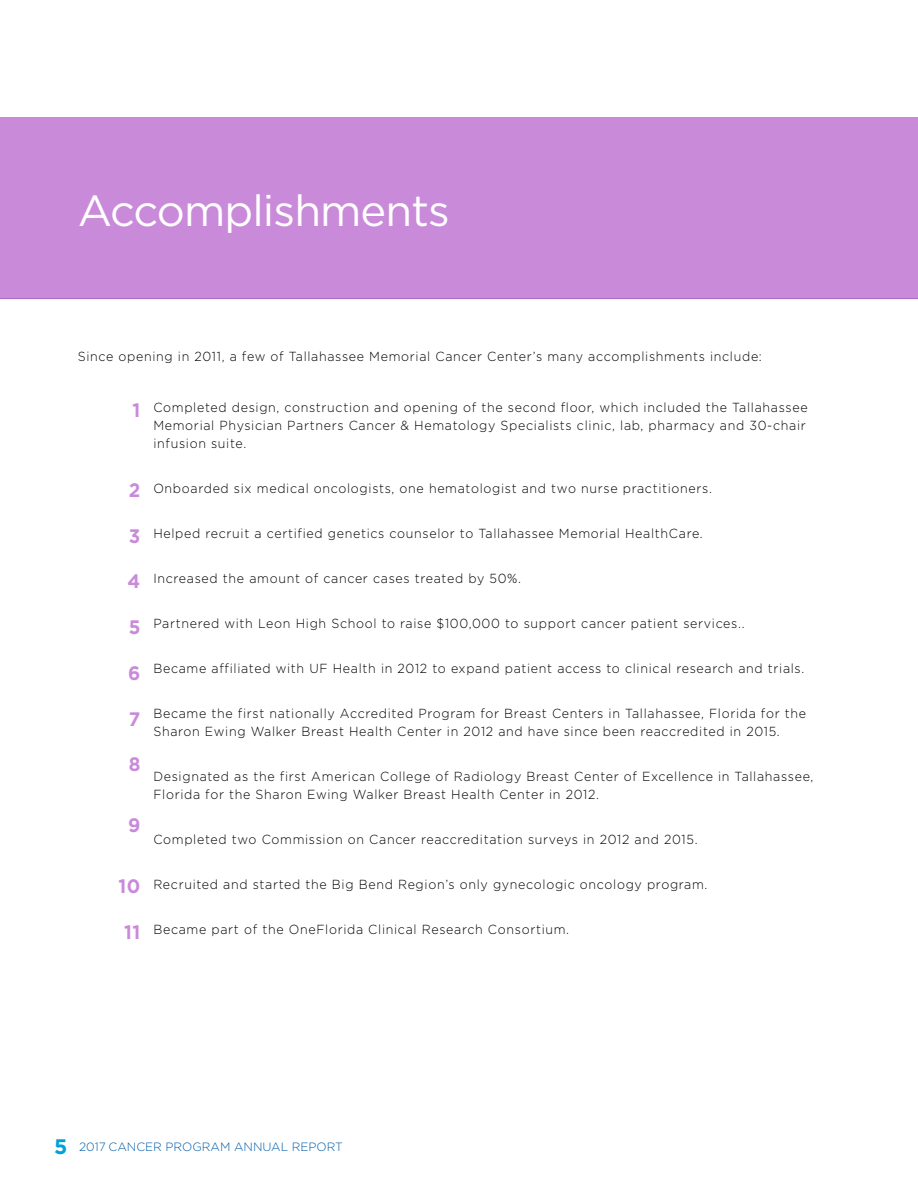
<style>
.page{position:relative;width:918px;height:1188px;background:#fff}
.page>*{position:absolute;margin:0;border:0;box-sizing:border-box;transform-origin:0 0}
.t1{font:43.5px "Gotham";letter-spacing:-.02em;color:#fff}
.t2{font:700 19.5px "Gotham";color:#ca8ada;scale:.95 1}
.t3{font:300 13.2px/18px "Gotham";letter-spacing:.055em;color:#000;scale:.95 1}
.t4{font:300 12px "Gotham";color:#005daa}
.s1{font-weight:700;font-size:21px;color:#00a0df}
</style>
<div class="page">
<hr style="left:0;top:298px;width:918px;height:1px;background:#a15cc0">
<div style="left:0;top:117px;width:918px;height:181px;background:#ca8ada"></div>
<h1 class="t1" style="left:78px;top:182px;width:374px">Accomplishments</h1>
<p class="t3" style="left:78px;top:347px;width:722px">Since opening in 2011, a few of Tallahassee Memorial Cancer Center’s many accomplishments include:</p>
<h2 class="t2" style="left:133px;top:397px;width:10px">1</h2>
<h2 class="t2" style="left:129px;top:477px;width:14px">2</h2>
<h2 class="t2" style="left:129px;top:523px;width:14px">3</h2>
<h2 class="t2" style="left:128px;top:568px;width:15px">4</h2>
<h2 class="t2" style="left:129px;top:614px;width:14px">5</h2>
<h2 class="t2" style="left:128px;top:660px;width:14px">6</h2>
<h2 class="t2" style="left:129px;top:706px;width:14px">7</h2>
<h2 class="t2" style="left:129px;top:751px;width:14px">8</h2>
<h2 class="t2" style="left:128px;top:812px;width:14px">9</h2>
<h2 class="t2" style="left:119px;top:873px;width:25px">10</h2>
<h2 class="t2" style="left:124px;top:919px;width:19px">11</h2>
<p class="t3" style="left:153px;top:398px;width:690px">Completed design, construction and opening of the second floor, which included the Tallahassee<br>Memorial Physician Partners Cancer &amp; Hematology Specialists clinic, lab, pharmacy and 30-chair infusion suite.</p>
<p class="t3" style="left:153px;top:479px;width:590px">Onboarded six medical oncologists, one hematologist and two nurse practitioners.</p>
<p class="t3" style="left:153px;top:524px;width:580px">Helped recruit a certified genetics counselor to Tallahassee Memorial HealthCare.</p>
<p class="t3" style="left:153px;top:569px;width:389px">Increased the amount of cancer cases treated by 50%.</p>
<p class="t3" style="left:153px;top:614px;width:624px">Partnered with Leon High School to raise $100,000 to support cancer patient services..</p>
<p class="t3" style="left:153px;top:659px;width:687px">Became affiliated with UF Health in 2012 to expand patient access to clinical research and trials.</p>
<p class="t3" style="left:153px;top:704px;width:689px">Became the first nationally Accredited Program for Breast Centers in Tallahassee, Florida for the<br>Sharon Ewing Walker Breast Health Center in 2012 and have since been reaccredited in 2015.</p>
<p class="t3" style="left:153px;top:767px;width:696px">Designated as the first American College of Radiology Breast Center of Excellence in Tallahassee,<br>Florida for the Sharon Ewing Walker Breast Health Center in 2012.</p>
<p class="t3" style="left:153px;top:830px;width:574px">Completed two Commission on Cancer reaccreditation surveys in 2012 and 2015.</p>
<p class="t3" style="left:153px;top:875px;width:585px">Recruited and started the Big Bend Region’s only gynecologic oncology program.</p>
<p class="t3" style="left:153px;top:920px;width:439px">Became part of the OneFlorida Clinical Research Consortium.</p>
<p class="t4" style="left:54px;top:1139px;width:290px"><span class="s1">5</span> 2017 CANCER PROGRAM ANNUAL REPORT</p>
</div>
